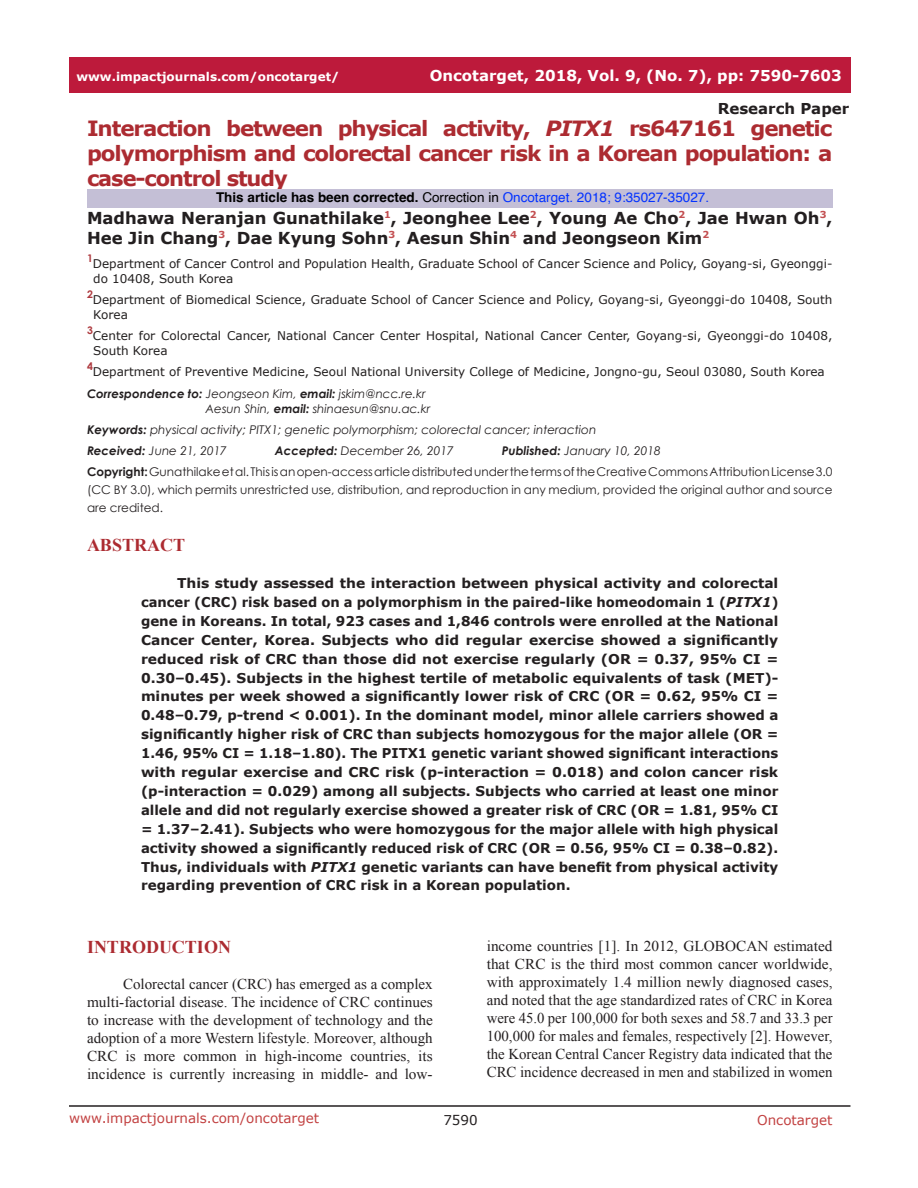
<style>
.page{position:relative;width:918px;height:1188px;background:#fff}
.page>*{position:absolute;margin:0;border:0;box-sizing:border-box;transform-origin:0 0}
.t1{font:700 21px/25.2px "Verdana";letter-spacing:-.05em;color:#ac2b31;text-align:justify}
.t2{font:700 18px "Times New Roman";color:#ac2b31}
.t3{font:700 16.5px/19.8px "Verdana";color:#231f20}
.t4{font:15px/18px "Times New Roman";color:#231f20;text-align:justify}
.t5{font:700 15px "Verdana";color:#fff}
.t6{font:700 15px "Verdana";color:#231f20}
.t7{font:700 13.5px/18.9px "Verdana";color:#231f20;text-align:justify}
.t8{font:13.5px "Helvetica";color:#0433ff}
.t9{font:13.5px "Verdana";color:#c24141}
.t10{font:13.5px "Verdana";color:#231f20}
.t11{font:12px/14.4px "Verdana";color:#221f1f}
.t12{font:12px/20.2px "Century Gothic";color:#231f20}
.t13{font:italic 12px/21px "Century Gothic";color:#231f20}
.t14{font:700 12px "Verdana";color:#fff}
.t15{font:italic 11.85px/14.9px "Century Gothic";color:#231f20}
.t16{font:700 10.5px "Century Gothic";color:#ae3a3f}
.s1{font-style:italic}
.s2{font-weight:700}
.s3{font-weight:700;color:#000}
.s4{color:#000}
.s5{font-weight:700;font-style:italic}
</style>
<div class="page">
<hr style="left:69px;top:1105px;width:781px;height:2px;background:#231f20">
<div style="left:69px;top:57px;width:781px;height:36px;background:#bd1a3b"></div>
<p class="t14" style="left:76px;top:68px;width:264px">www.impactjournals.com/oncotarget/</p>
<p class="t5" style="left:430px;top:65px;width:414px">Oncotarget, 2018, Vol. 9, (No. 7), pp: 7590-7603</p>
<p class="t6" style="left:718px;top:98px;width:133px">Research Paper</p>
<h1 class="t1" style="left:87px;top:115px;width:747px">Interaction between physical activity, <span class="s1">PITX1</span> rs647161 genetic polymorphism and colorectal cancer risk in a Korean population: a case-control study</h1>
<p class="t3" style="left:87px;top:208px;width:747px">Madhawa Neranjan Gunathilake<sup>1</sup>, Jeonghee Lee<sup>2</sup>, Young Ae Cho<sup>2</sup>, Jae Hwan Oh<sup>3</sup>,<br>Hee Jin Chang<sup>3</sup>, Dae Kyung Sohn<sup>3</sup>, Aesun Shin<sup>4</sup> and Jeongseon Kim<sup>2</sup></p>
<p class="t16" style="left:87px;top:250px;width:7px">1</p>
<p class="t11" style="left:93px;top:257px;width:741px">Department of Cancer Control and Population Health, Graduate School of Cancer Science and Policy, Goyang-si, Gyeonggi&shy;do 10408, South Korea</p>
<p class="t16" style="left:87px;top:286px;width:7px">2</p>
<p class="t11" style="left:93px;top:293px;width:741px">Department of Biomedical Science, Graduate School of Cancer Science and Policy, Goyang-si, Gyeonggi-do 10408, South<br>Korea</p>
<p class="t16" style="left:87px;top:322px;width:7px">3</p>
<p class="t11" style="left:93px;top:329px;width:741px">Center for Colorectal Cancer, National Cancer Center Hospital, National Cancer Center, Goyang-si, Gyeonggi-do 10408,<br>South Korea</p>
<p class="t16" style="left:87px;top:358px;width:7px">4</p>
<p class="t11" style="left:93px;top:365px;width:733px">Department of Preventive Medicine, Seoul National University College of Medicine, Jongno-gu, Seoul 03080, South Korea</p>
<p class="t15" style="left:206px;top:387px;width:226px;text-indent:-118px"><span class="s2">Correspondence to:</span> Jeongseon Kim, <span class="s2">email:</span> jskim@ncc.re.kr<br>Aesun Shin, <span class="s2">email:</span> shinaesun@snu.ac.kr</p>
<p class="t13" style="left:87px;top:419px;width:511px"><span class="s2">Keywords:</span> physical activity; PITX1; genetic polymorphism; colorectal cancer; interaction<br><span class="s2">Received:</span> June 21, 2017</p>
<p class="t8" style="left:216px;top:192px;width:495px"><span class="s3">This article has been corrected.</span> <span class="s4">Correction in</span> Oncotarget. 2018; 9:35027-35027.</p>
<p class="t12" style="left:87px;top:441px;width:747px;text-indent:415px"><span class="s5">Published:</span> <span class="s1">January 10, 2018<br></span><span class="s2">Copyright:</span> Gunathilake et al. This is an open-access article distributed under the terms of the Creative Commons Attribution License 3.0</p>
<p class="t12" style="left:87px;top:480px;width:747px;line-height:18px">(CC BY 3.0), which permits unrestricted use, distribution, and reproduction in any medium, provided the original author and source are credited.</p>
<h2 class="t2" style="left:87px;top:533px;width:100px">ABSTRACT</h2>
<p class="t7" style="left:141px;top:573px;width:639px;text-indent:36px">This study assessed the interaction between physical activity and colorectal cancer (CRC) risk based on a polymorphism in the paired-like homeodomain 1 (<span class="s1">PITX1</span>) gene in Koreans. In total, 923 cases and 1,846 controls were enrolled at the National Cancer Center, Korea. Subjects who did regular exercise showed a significantly reduced risk of CRC than those did not exercise regularly (OR = 0.37, 95% CI = 0.30–0.45). Subjects in the highest tertile of metabolic equivalents of task (MET)- minutes per week showed a significantly lower risk of CRC (OR = 0.62, 95% CI = 0.48–0.79, p-trend &lt; 0.001). In the dominant model, minor allele carriers showed a significantly higher risk of CRC than subjects homozygous for the major allele (OR = 1.46, 95% CI = 1.18–1.80). The PITX1 genetic variant showed significant interactions with regular exercise and CRC risk (p-interaction = 0.018) and colon cancer risk (p-interaction = 0.029) among all subjects. Subjects who carried at least one minor allele and did not regularly exercise showed a greater risk of CRC (OR = 1.81, 95% CI = 1.37–2.41). Subjects who were homozygous for the major allele with high physical activity showed a significantly reduced risk of CRC (OR = 0.56, 95% CI = 0.38–0.82).<br>Thus, individuals with <span class="s1">PITX1</span> genetic variants can have benefit from physical activity regarding prevention of CRC risk in a Korean population.</p>
<p class="t13" style="left:275px;top:440px;width:180px"><span class="s2">Accepted:</span> December 26, 2017</p>
<h2 class="t2" style="left:87px;top:934px;width:145px">INTRODUCTION</h2>
<p class="t4" style="left:87px;top:974px;width:347px;text-indent:36px">Colorectal cancer (CRC) has emerged as a complex multi-factorial disease. The incidence of CRC continues to increase with the development of technology and the adoption of a more Western lifestyle. Moreover, although CRC is more common in high-income countries, its incidence is currently increasing in middle- and low-</p>
<p class="t4" style="left:487px;top:937px;width:347px">income countries [1]. In 2012, GLOBOCAN estimated that CRC is the third most common cancer worldwide, with approximately 1.4 million newly diagnosed cases, and noted that the age standardized rates of CRC in Korea were 45.0 per 100,000 for both sexes and 58.7 and 33.3 per 100,000 for males and females, respectively [2]. However, the Korean Central Cancer Registry data indicated that the CRC incidence decreased in men and stabilized in women</p>
<p class="t9" style="left:69px;top:1109px;width:252px">www.impactjournals.com/oncotarget</p>
<p class="t10" style="left:443px;top:1111px;width:36px">7590</p>
<p class="t9" style="left:757px;top:1111px;width:77px">Oncotarget</p>
</div>
